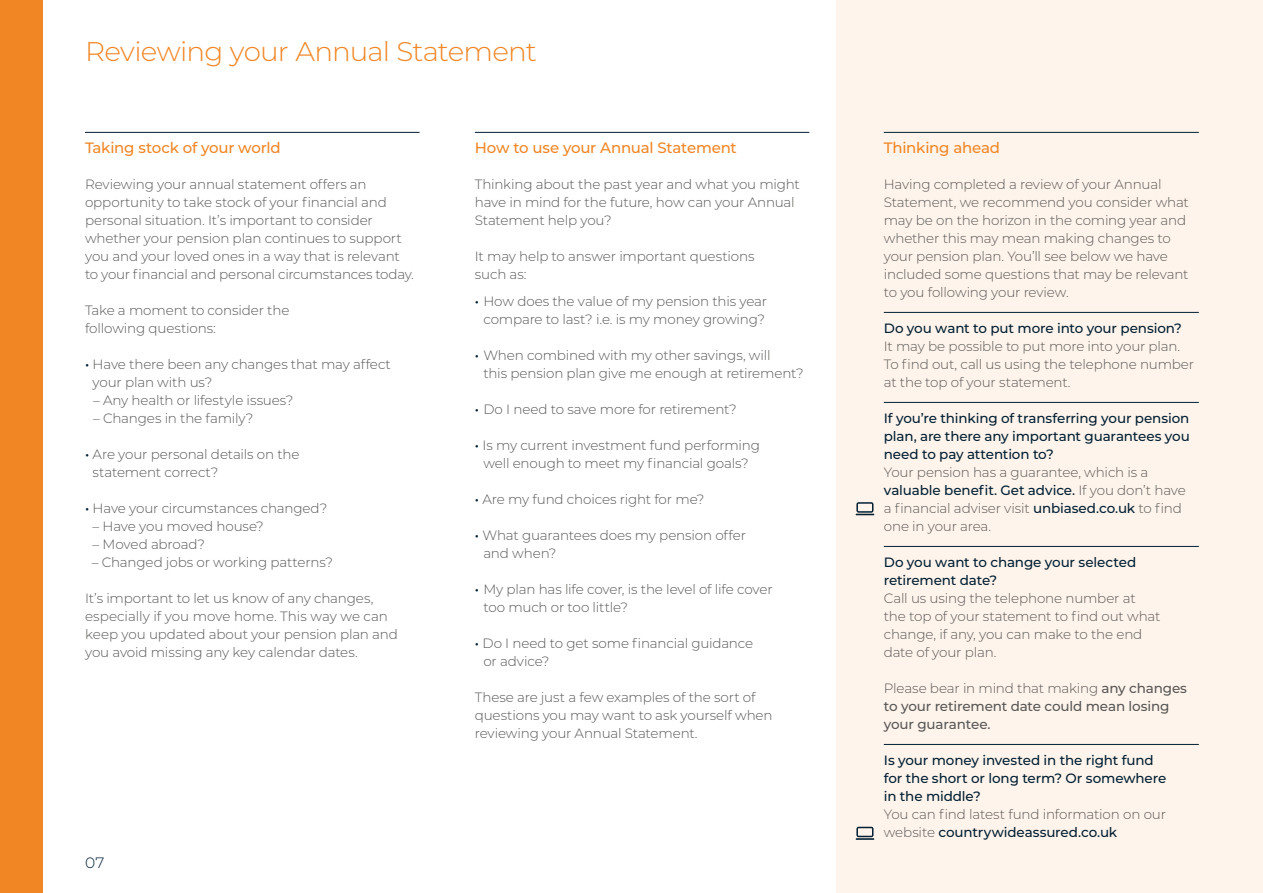
<style>
.page{position:relative;width:1263px;height:893px;background:#fff}
.page>*{position:absolute;margin:0;border:0;box-sizing:border-box;transform-origin:0 0}
.t1{font:300 27px "Montserrat";letter-spacing:-.03em;color:#f18625}
.t2{font:500 15px "Montserrat";letter-spacing:-.015em;color:#f18625}
.t3{font:300 15px "Montserrat";color:#001f33}
.t4{font:300 13.5px/18px "Montserrat";letter-spacing:-.01em;color:#575756}
.t5{font:500 13.5px/18px "Montserrat";letter-spacing:-.01em;color:#001f33}
.t6{font:500 13.5px/18px "Montserrat";letter-spacing:-.015em;color:#575756}
.s1{font-weight:500;color:#001f33}
.s2{font-weight:300}
</style>
<div class="page">
<hr style="left:475px;top:132px;width:334px;height:1px;background:#001f33">
<div style="left:837px;top:0;width:426px;height:893px;background:#fff4eb"></div>
<hr style="left:884px;top:132px;width:315px;height:1px;background:#001f33">
<hr style="left:884px;top:312px;width:315px;height:1px;background:#001f33">
<hr style="left:884px;top:402px;width:315px;height:1px;background:#001f33">
<hr style="left:884px;top:546px;width:315px;height:1px;background:#001f33">
<hr style="left:884px;top:744px;width:315px;height:1px;background:#001f33">
<hr style="left:85px;top:132px;width:335px;height:1px;background:#001f33">
<div style="left:0;top:0;width:43px;height:893px;background:#f18625"></div>
<svg style="left:856px;top:502px;width:18px;height:13px"></svg>
<svg style="left:856px;top:827px;width:18px;height:13px"></svg>
<h1 class="t1" style="left:85px;top:34px;width:453px">Reviewing your Annual Statement</h1>
<p class="t2" style="left:85px;top:137px;width:197px">Taking stock of your world</p>
<p class="t4" style="left:85px;top:175px;width:330px">Reviewing your annual statement offers an opportunity to take stock of your financial and personal situation. It’s important to consider whether your pension plan continues to support you and your loved ones in a way that is relevant to your financial and personal circumstances today.</p>
<p class="t4" style="left:85px;top:301px;width:206px">Take a moment to consider the following questions:</p>
<p class="t4" style="left:93px;top:355px;width:300px;text-indent:-8px"><span class="s1">•</span> Have there been any changes that may affect your plan with us?</p>
<p class="t4" style="left:93px;top:391px;width:202px">– Any health or lifestyle issues?</p>
<p class="t4" style="left:93px;top:409px;width:162px">– Changes in the family?</p>
<p class="t4" style="left:93px;top:445px;width:208px;text-indent:-8px"><span class="s1">•</span> Are your personal details on the statement correct?</p>
<p class="t4" style="left:85px;top:499px;width:244px"><span class="s1">•</span> Have your circumstances changed?</p>
<p class="t4" style="left:93px;top:517px;width:173px">– Have you moved house?</p>
<p class="t4" style="left:93px;top:535px;width:114px">– Moved abroad?</p>
<p class="t4" style="left:92px;top:553px;width:243px">– Changed jobs or working patterns?</p>
<p class="t4" style="left:85px;top:589px;width:314px">It’s important to let us know of any changes, especially if you move home. This way we can keep you updated about your pension plan and you avoid missing any key calendar dates.</p>
<p class="t3" style="left:85px;top:853px;width:21px">07</p>
<p class="t2" style="left:475px;top:137px;width:263px">How to use your Annual Statement</p>
<p class="t4" style="left:475px;top:175px;width:327px">Thinking about the past year and what you might have in mind for the future, how can your Annual<br>Statement help you?</p>
<p class="t4" style="left:475px;top:247px;width:281px">It may help to answer important questions such as:</p>
<p class="t4" style="left:475px;top:292px;width:294px;text-align:center"><span class="s1">•</span> How does the value of my pension this year compare to last? i.e. is my money growing?</p>
<p class="t4" style="left:483px;top:346px;width:322px;text-indent:-9px"><span class="s1">•</span> When combined with my other savings, will<br>this pension plan give me enough at retirement?</p>
<p class="t4" style="left:475px;top:400px;width:263px"><span class="s1">•</span> Do I need to save more for retirement?</p>
<p class="t4" style="left:475px;top:436px;width:287px;text-align:center"><span class="s1">•</span> Is my current investment fund performing well enough to meet my financial goals?</p>
<p class="t4" style="left:475px;top:490px;width:231px"><span class="s1">•</span> Are my fund choices right for me?</p>
<p class="t4" style="left:483px;top:526px;width:264px;text-indent:-8px"><span class="s1">•</span> What guarantees does my pension offer and when?</p>
<p class="t4" style="left:483px;top:580px;width:291px;text-indent:-9px"><span class="s1">•</span> My plan has life cover, is the level of life cover too much or too little?</p>
<p class="t4" style="left:483px;top:634px;width:271px;text-indent:-9px"><span class="s1">•</span> Do I need to get some financial guidance or advice?</p>
<p class="t4" style="left:475px;top:688px;width:299px">These are just a few examples of the sort of questions you may want to ask yourself when reviewing your Annual Statement.</p>
<p class="t2" style="left:884px;top:137px;width:118px">Thinking ahead</p>
<p class="t4" style="left:884px;top:175px;width:307px">Having completed a review of your Annual Statement, we recommend you consider what may be on the horizon in the coming year and whether this may mean making changes to your pension plan. You’ll see below we have included some questions that may be relevant to you following your review.</p>
<p class="t5" style="left:884px;top:319px;width:300px">Do you want to put more into your pension?</p>
<p class="t4" style="left:884px;top:337px;width:312px">It may be possible to put more into your plan.<br>To find out, call us using the telephone number at the top of your statement.</p>
<p class="t5" style="left:884px;top:409px;width:308px;text-align:justify">If you’re thinking of transferring your pension plan, are there any important guarantees you need to pay attention to?</p>
<p class="t4" style="left:884px;top:463px;width:304px">Your pension has a guarantee, which is a <span class="s1">valuable benefit. Get advice.</span> If you don’t have a financial adviser visit <span class="s1">unbiased.co.uk</span> to find one in your area.</p>
<p class="t5" style="left:884px;top:553px;width:254px">Do you want to change your selected retirement date?</p>
<p class="t4" style="left:884px;top:589px;width:278px">Call us using the telephone number at the top of your statement to find out what change, if any, you can make to the end date of your plan.</p>
<p class="t6" style="left:884px;top:679px;width:305px"><span class="s2">Please bear in mind that making</span> any changes to your retirement date could mean losing your guarantee.</p>
<p class="t5" style="left:884px;top:751px;width:284px">Is your money invested in the right fund for the short or long term? Or somewhere in the middle?</p>
<p class="t4" style="left:884px;top:805px;width:284px">You can find latest fund information on our website <span class="s1">countrywideassured.co.uk</span></p>
</div>
